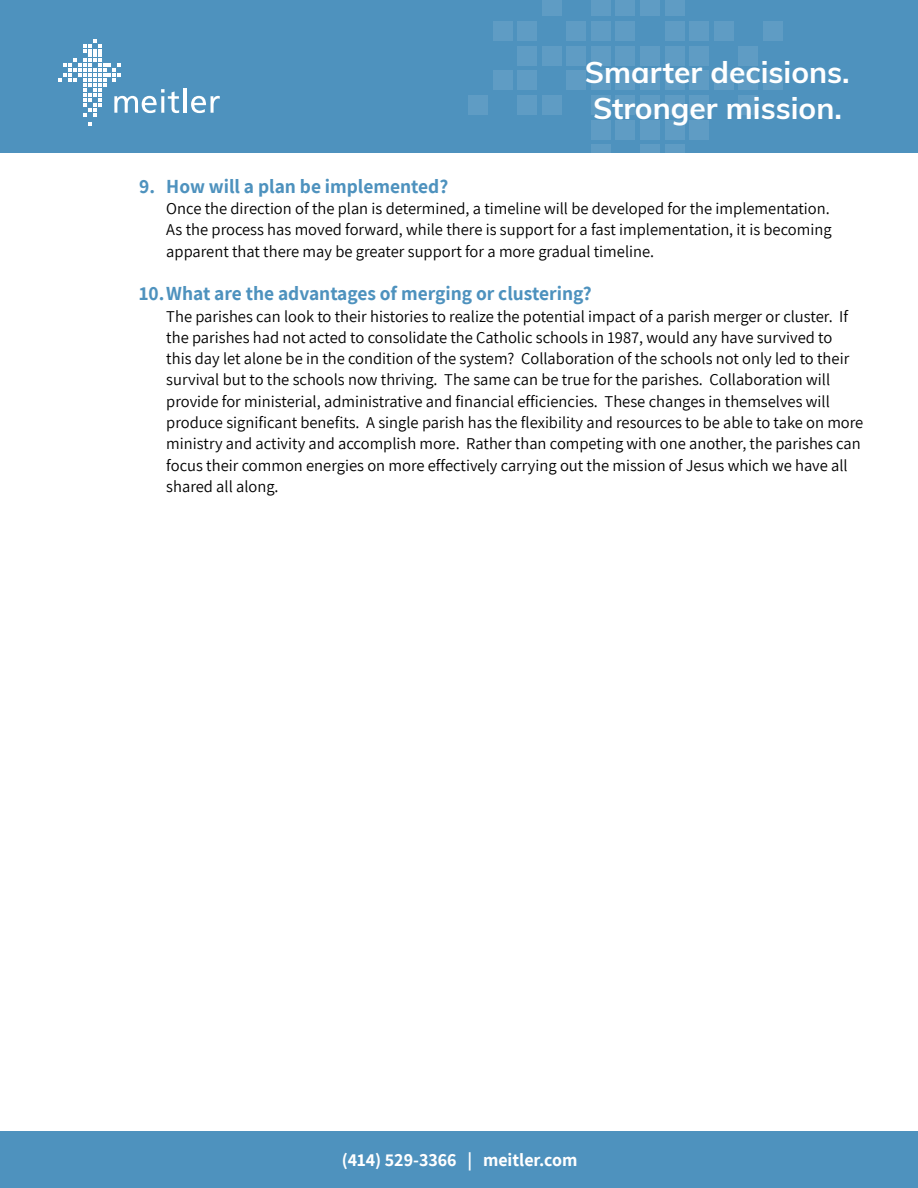
<style>
.page{position:relative;width:918px;height:1188px;background:#fff}
.page>*{position:absolute;margin:0;border:0;box-sizing:border-box;transform-origin:0 0}
.t1{font:700 30px/36px "Muli";color:#fff}
.t2{font:700 19.5px "Assistant";color:#4e92be}
.t3{font:700 18px "Assistant";color:#fff}
.t4{font:16.5px/21.3px "Assistant";color:#000;text-align:justify}
</style>
<div class="page">
<div style="left:0;top:1132px;width:918px;height:56px;background:#4e92be"></div>
<div style="left:0;top:0;width:918px;height:152px;background:#4e92be"></div>
<hr style="left:184px;top:89px;width:3px;height:24px;background:#fff">
<svg style="left:191px;top:96px;width:29px;height:17px"></svg>
<svg style="left:58px;top:39px;width:121px;height:87px"></svg>
<div style="left:468px;top:95px;width:20px;height:20px;background:#5f9cc4"></div>
<div style="left:566px;top:21px;width:20px;height:20px;background:#5f9cc4"></div>
<div style="left:566px;top:70px;width:20px;height:20px;background:#5f9cc4"></div>
<div style="left:566px;top:46px;width:20px;height:20px;background:#5f9cc4"></div>
<div style="left:714px;top:21px;width:20px;height:20px;background:#5f9cc4"></div>
<div style="left:714px;top:70px;width:20px;height:20px;background:#5f9cc4"></div>
<div style="left:738px;top:95px;width:20px;height:20px;background:#5f9cc4"></div>
<div style="left:738px;top:70px;width:20px;height:20px;background:#5f9cc4"></div>
<div style="left:738px;top:46px;width:20px;height:20px;background:#5f9cc4"></div>
<div style="left:640px;top:46px;width:20px;height:20px;background:#5f9cc4"></div>
<div style="left:640px;top:70px;width:20px;height:20px;background:#5f9cc4"></div>
<div style="left:640px;top:95px;width:20px;height:20px;background:#5f9cc4"></div>
<svg style="left:640px;top:144px;width:20px;height:9px"></svg>
<div style="left:640px;top:120px;width:20px;height:20px;background:#5f9cc4"></div>
<div style="left:640px;top:0;width:20px;height:16px;background:#5f9cc4"></div>
<div style="left:616px;top:21px;width:19px;height:20px;background:#5f9cc4"></div>
<div style="left:616px;top:46px;width:19px;height:20px;background:#5f9cc4"></div>
<div style="left:616px;top:70px;width:19px;height:20px;background:#5f9cc4"></div>
<div style="left:616px;top:95px;width:19px;height:20px;background:#5f9cc4"></div>
<div style="left:616px;top:120px;width:19px;height:20px;background:#5f9cc4"></div>
<div style="left:616px;top:0;width:19px;height:16px;background:#5f9cc4"></div>
<div style="left:542px;top:0;width:20px;height:16px;background:#5f9cc4"></div>
<div style="left:542px;top:46px;width:20px;height:20px;background:#5f9cc4"></div>
<div style="left:542px;top:95px;width:20px;height:20px;background:#5f9cc4"></div>
<div style="left:517px;top:95px;width:20px;height:20px;background:#5f9cc4"></div>
<div style="left:517px;top:70px;width:20px;height:20px;background:#5f9cc4"></div>
<div style="left:517px;top:46px;width:20px;height:20px;background:#5f9cc4"></div>
<div style="left:517px;top:21px;width:20px;height:20px;background:#5f9cc4"></div>
<div style="left:493px;top:70px;width:20px;height:20px;background:#5f9cc4"></div>
<div style="left:493px;top:21px;width:20px;height:20px;background:#5f9cc4"></div>
<div style="left:763px;top:70px;width:20px;height:20px;background:#5f9cc4"></div>
<div style="left:763px;top:21px;width:20px;height:20px;background:#5f9cc4"></div>
<div style="left:665px;top:120px;width:20px;height:20px;background:#5f9cc4"></div>
<svg style="left:665px;top:144px;width:20px;height:9px"></svg>
<div style="left:665px;top:21px;width:20px;height:20px;background:#5f9cc4"></div>
<div style="left:665px;top:46px;width:20px;height:20px;background:#5f9cc4"></div>
<div style="left:665px;top:70px;width:20px;height:20px;background:#5f9cc4"></div>
<div style="left:665px;top:95px;width:20px;height:20px;background:#5f9cc4"></div>
<div style="left:665px;top:0;width:20px;height:16px;background:#5f9cc4"></div>
<div style="left:591px;top:21px;width:20px;height:20px;background:#5f9cc4"></div>
<div style="left:591px;top:95px;width:20px;height:20px;background:#5f9cc4"></div>
<div style="left:591px;top:120px;width:20px;height:20px;background:#5f9cc4"></div>
<div style="left:591px;top:0;width:20px;height:16px;background:#5f9cc4"></div>
<div style="left:591px;top:46px;width:20px;height:20px;background:#5f9cc4"></div>
<div style="left:591px;top:70px;width:20px;height:20px;background:#5f9cc4"></div>
<svg style="left:591px;top:144px;width:20px;height:9px"></svg>
<div style="left:689px;top:95px;width:20px;height:20px;background:#5f9cc4"></div>
<div style="left:689px;top:21px;width:20px;height:20px;background:#5f9cc4"></div>
<div style="left:689px;top:70px;width:20px;height:20px;background:#5f9cc4"></div>
<div style="left:689px;top:46px;width:20px;height:20px;background:#5f9cc4"></div>
<div style="left:689px;top:120px;width:20px;height:20px;background:#5f9cc4"></div>
<h1 class="t1" style="left:585px;top:54px;width:266px">Smarter decisions.<br>Stronger mission.</h1>
<p class="t2" style="left:139px;top:173px;width:310px">9. How will a plan be implemented?</p>
<p class="t4" style="left:166px;top:197px;width:667px">Once the direction of the plan is determined, a timeline will be developed for the implementation.<br>As the process has moved forward, while there is support for a fast implementation, it is becoming apparent that there may be greater support for a more gradual timeline.</p>
<p class="t2" style="left:139px;top:280px;width:454px">10.What are the advantages of merging or clustering?</p>
<p class="t4" style="left:166px;top:305px;width:699px;text-align:left">The parishes can look to their histories to realize the potential impact of a parish merger or cluster. If the parishes had not acted to consolidate the Catholic schools in 1987, would any have survived to<br>this day let alone be in the condition of the system? Collaboration of the schools not only led to their survival but to the schools now thriving. The same can be true for the parishes. Collaboration will provide for ministerial, administrative and financial efficiencies. These changes in themselves will produce significant benefits. A single parish has the flexibility and resources to be able to take on more ministry and activity and accomplish more. Rather than competing with one another, the parishes can focus their common energies on more effectively carrying out the mission of Jesus which we have all shared all along.</p>
<p class="t3" style="left:342px;top:1148px;width:237px">(414) 529-3366 | meitler.com</p>
</div>
